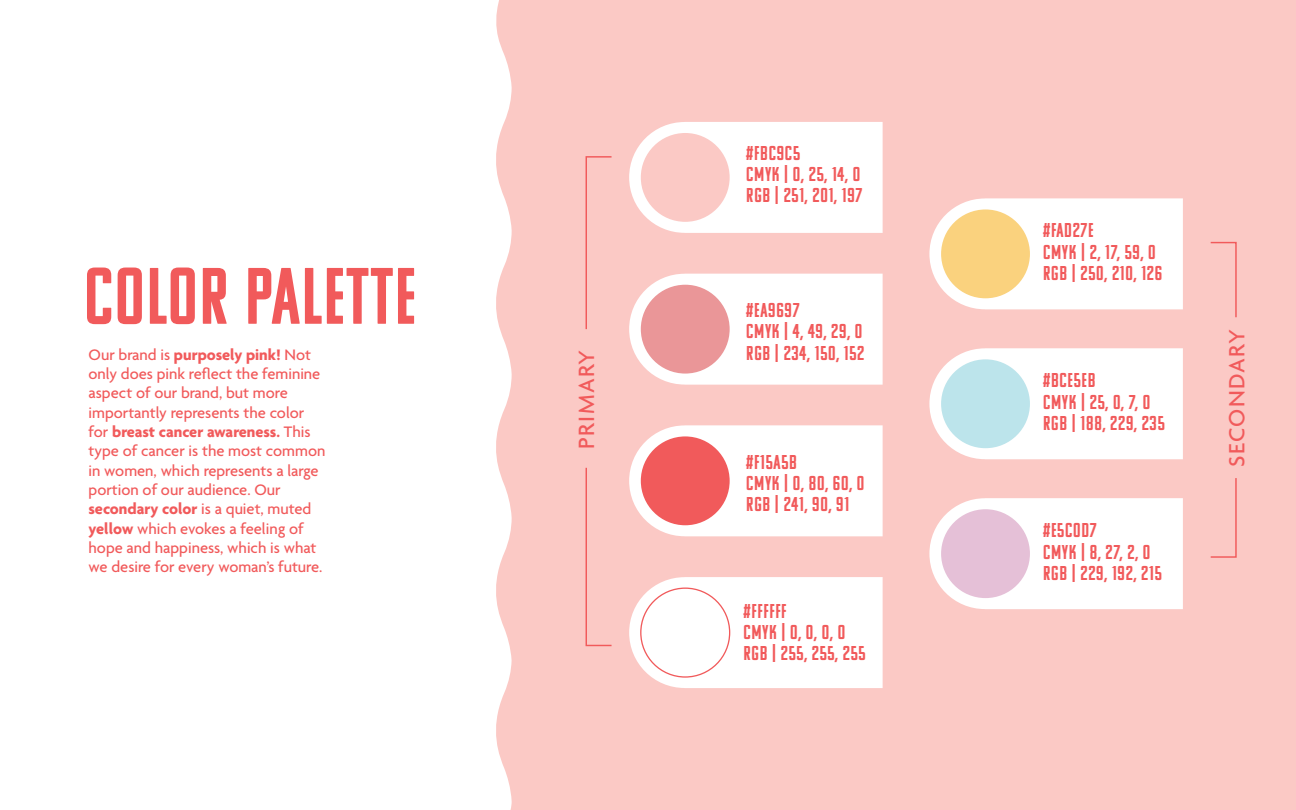
<style>
.page{position:relative;width:1296px;height:810px;background:#fff}
.page>*{position:absolute;margin:0;border:0;box-sizing:border-box;transform-origin:0 0}
.t1{font:79.8px "Komu A";letter-spacing:.02em;color:#f15a5b}
.t2{font:500 23.85px "Agenda";letter-spacing:.06em;color:#f15a5b}
.t3{font:19.95px/21.3px "Komu A";letter-spacing:.04em;color:#f15a5b}
.t4{font:500 16.5px/19.4px "Agenda";color:#f15a5b}
.s1{font-weight:700}
</style>
<div class="page">
<div style="left:496px;top:0;width:800px;height:810px;background:#fbc9c5"></div>
<svg style="left:629px;top:122px;width:254px;height:111px"></svg>
<div style="left:641px;top:133px;width:89px;height:89px;background:#fbc9c5;border-radius:50%"></div>
<svg style="left:629px;top:274px;width:254px;height:111px"></svg>
<div style="left:641px;top:285px;width:89px;height:89px;background:#ea9698;border-radius:50%"></div>
<svg style="left:629px;top:425px;width:254px;height:111px"></svg>
<div style="left:641px;top:436px;width:89px;height:89px;background:#f15a5b;border-radius:50%"></div>
<svg style="left:629px;top:577px;width:254px;height:111px"></svg>
<div style="left:641px;top:588px;width:89px;height:89px;background:#fff;border-radius:50%"></div>
<svg style="left:929px;top:198px;width:254px;height:111px"></svg>
<div style="left:941px;top:209px;width:89px;height:89px;background:#fad27e;border-radius:50%"></div>
<svg style="left:929px;top:348px;width:254px;height:111px"></svg>
<div style="left:941px;top:359px;width:89px;height:89px;background:#bce4eb;border-radius:50%"></div>
<svg style="left:929px;top:498px;width:254px;height:111px"></svg>
<div style="left:941px;top:509px;width:89px;height:89px;background:#e5c0d7;border-radius:50%"></div>
<svg style="left:585px;top:466px;width:28px;height:181px;background:#fac2be"></svg>
<svg style="left:585px;top:155px;width:28px;height:176px;background:#fac2be"></svg>
<svg style="left:1209px;top:477px;width:28px;height:81px;background:#fac1bd"></svg>
<svg style="left:1209px;top:241px;width:28px;height:78px;background:#fac1bd"></svg>
<h1 class="t1" style="left:84px;top:255px;width:333px">COLOR PALETTE</h1>
<p class="t4" style="left:89px;top:346px;width:238px">Our brand is <span class="s1">purposely pink!</span> Not only does pink reflect the feminine aspect of our brand, but more importantly represents the color for <span class="s1">breast cancer awareness.</span> This type of cancer is the most common in women, which represents a large portion of our audience. Our <span class="s1">secondary color</span> is a quiet, muted <span class="s1">yellow</span> which evokes a feeling of hope and happiness, which is what we desire for every woman’s future.</p>
<h2 class="t2" style="left:574px;top:449px;width:101px;rotate:-90deg">PRIMARY</h2>
<p class="t3" style="left:746px;top:142px;width:117px">#FBC9C5<br>CMYK | 0, 25, 14, 0<br>RGB | 251, 201, 197</p>
<p class="t3" style="left:746px;top:300px;width:120px">#EA9697<br>CMYK | 4, 49, 29, 0<br>RGB | 234, 150, 152</p>
<p class="t3" style="left:746px;top:451px;width:120px">#F15A5B<br>CMYK | 0, 80, 60, 0<br>RGB | 241, 90, 91</p>
<p class="t3" style="left:743px;top:600px;width:124px">#FFFFFF<br>CMYK | 0, 0, 0, 0<br>RGB | 255, 255, 255</p>
<p class="t3" style="left:1043px;top:220px;width:121px">#FAD27E<br>CMYK | 2, 17, 59, 0<br>RGB | 250, 210, 126</p>
<p class="t3" style="left:1043px;top:370px;width:123px">#BCE5EB<br>CMYK | 25, 0, 7, 0<br>RGB | 188, 229, 235</p>
<p class="t3" style="left:1043px;top:520px;width:120px">#E5C0D7<br>CMYK | 8, 27, 2, 0<br>RGB | 229, 192, 215</p>
<h2 class="t2" style="left:1224px;top:467px;width:139px;rotate:-90deg">SECONDARY</h2>
</div>
